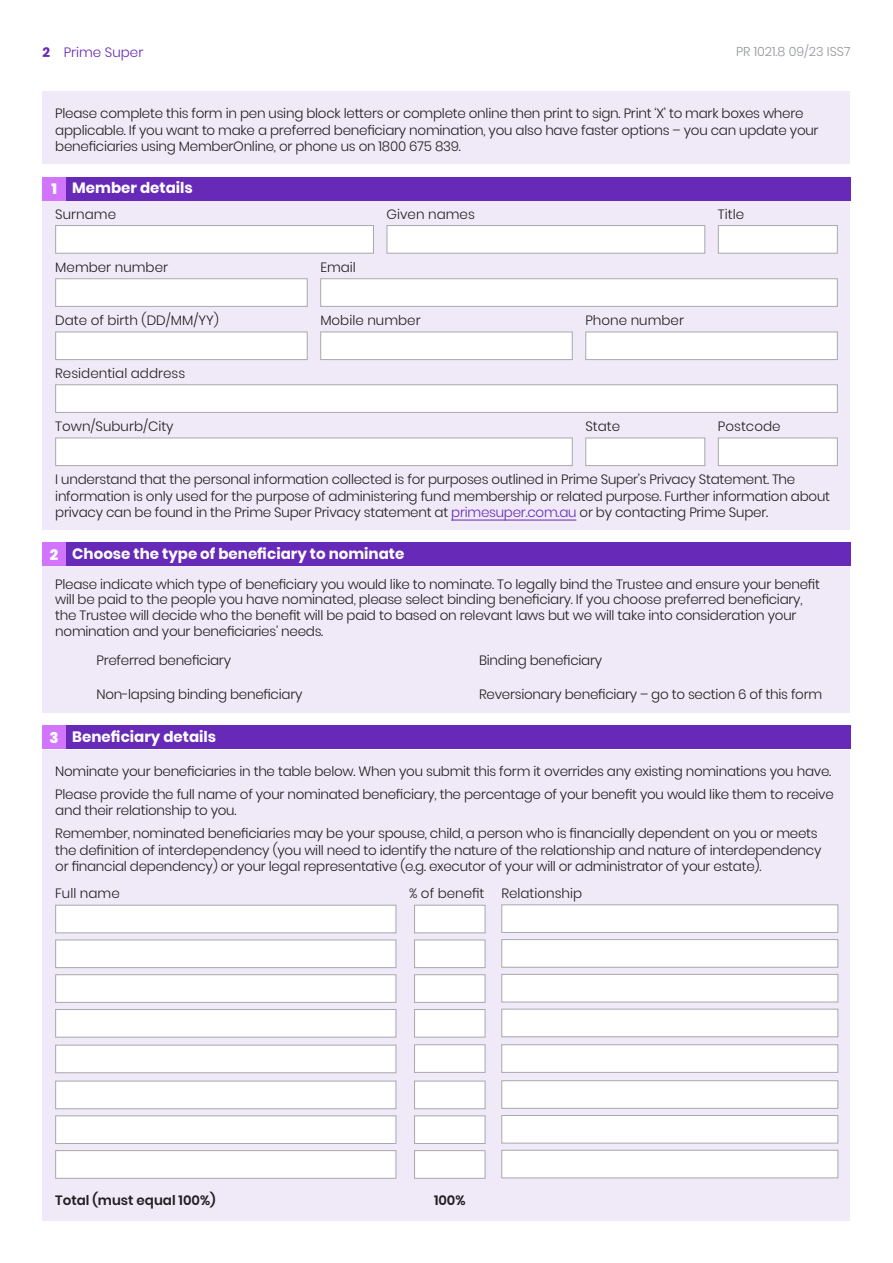
<style>
.page{position:relative;width:893px;height:1263px;background:#fff}
.page>*{position:absolute;margin:0;border:0;box-sizing:border-box;transform-origin:0 0}
.A_subhead{font:700 15px "Poppins";color:#fff}
.A_subhead-2{font:800 15px "Poppins";color:#fff}
.A_body{font:300 13.5px/16.5px "Poppins";letter-spacing:-.02em;color:#231f20}
.A_body-2{font:300 13.5px "Poppins";color:#231f20}
.A_body__space_after{font:300 13.5px "Poppins";letter-spacing:-.02em;color:#231f20}
.A_body-3{font:600 13.5px "Poppins";color:#231f20}
.t1{font:300 13.5px "Poppins";color:#6629b8}
.A_footnote{font:300 12.75px "Poppins";color:#939598}
.s1{font-weight:700}
.s2{color:#6629b8}
</style>
<div class="page">
<div style="left:43px;top:200px;width:807px;height:330px;background:#f0eaf8"></div>
<hr style="left:451px;top:520px;width:125px;height:1px;background:#6629b8">
<div style="left:55px;top:225px;width:319px;height:29px;background:#fff;border:1px solid #a7a9ac"></div>
<div style="left:387px;top:225px;width:318px;height:29px;background:#fff;border:1px solid #a7a9ac"></div>
<div style="left:55px;top:384px;width:783px;height:29px;background:#fff;border:1px solid #a7a9ac"></div>
<div style="left:55px;top:438px;width:518px;height:28px;background:#fff;border:1px solid #a7a9ac"></div>
<div style="left:55px;top:278px;width:253px;height:29px;background:#fff;border:1px solid #a7a9ac"></div>
<div style="left:320px;top:278px;width:518px;height:29px;background:#fff;border:1px solid #a7a9ac"></div>
<div style="left:55px;top:332px;width:253px;height:28px;background:#fff;border:1px solid #a7a9ac"></div>
<div style="left:320px;top:332px;width:253px;height:28px;background:#fff;border:1px solid #a7a9ac"></div>
<div style="left:585px;top:332px;width:253px;height:28px;background:#fff;border:1px solid #a7a9ac"></div>
<div style="left:585px;top:438px;width:120px;height:28px;background:#fff;border:1px solid #a7a9ac"></div>
<div style="left:718px;top:438px;width:120px;height:28px;background:#fff;border:1px solid #a7a9ac"></div>
<div style="left:718px;top:225px;width:120px;height:29px;background:#fff;border:1px solid #a7a9ac"></div>
<div style="left:43px;top:92px;width:807px;height:72px;background:#f0eaf8"></div>
<div style="left:43px;top:177px;width:23px;height:23px;background:#d175ff"></div>
<div style="left:66px;top:177px;width:784px;height:23px;background:#6629b8"></div>
<div style="left:43px;top:543px;width:23px;height:23px;background:#d175ff"></div>
<div style="left:66px;top:543px;width:784px;height:23px;background:#6629b8"></div>
<div style="left:43px;top:566px;width:807px;height:147px;background:#f0eaf8"></div>
<div style="left:43px;top:725px;width:23px;height:24px;background:#d175ff"></div>
<div style="left:66px;top:725px;width:784px;height:24px;background:#6629b8"></div>
<div style="left:43px;top:750px;width:807px;height:470px;background:#f0eaf8"></div>
<div style="left:55px;top:905px;width:341px;height:28px;background:#fff;border:1px solid #a7a9ac"></div>
<div style="left:501px;top:904px;width:337px;height:29px;background:#fff;border:1px solid #a7a9ac"></div>
<div style="left:414px;top:905px;width:71px;height:28px;background:#fff;border:1px solid #a7a9ac"></div>
<div style="left:55px;top:939px;width:341px;height:29px;background:#fff;border:1px solid #a7a9ac"></div>
<div style="left:55px;top:1081px;width:341px;height:28px;background:#fff;border:1px solid #a7a9ac"></div>
<div style="left:501px;top:939px;width:337px;height:29px;background:#fff;border:1px solid #a7a9ac"></div>
<div style="left:501px;top:1080px;width:337px;height:29px;background:#fff;border:1px solid #a7a9ac"></div>
<div style="left:414px;top:939px;width:71px;height:29px;background:#fff;border:1px solid #a7a9ac"></div>
<div style="left:414px;top:1081px;width:71px;height:28px;background:#fff;border:1px solid #a7a9ac"></div>
<div style="left:55px;top:974px;width:341px;height:29px;background:#fff;border:1px solid #a7a9ac"></div>
<div style="left:55px;top:1115px;width:341px;height:29px;background:#fff;border:1px solid #a7a9ac"></div>
<div style="left:501px;top:974px;width:337px;height:28px;background:#fff;border:1px solid #a7a9ac"></div>
<div style="left:501px;top:1115px;width:337px;height:28px;background:#fff;border:1px solid #a7a9ac"></div>
<div style="left:414px;top:974px;width:71px;height:29px;background:#fff;border:1px solid #a7a9ac"></div>
<div style="left:414px;top:1115px;width:71px;height:29px;background:#fff;border:1px solid #a7a9ac"></div>
<div style="left:55px;top:1009px;width:341px;height:28px;background:#fff;border:1px solid #a7a9ac"></div>
<div style="left:55px;top:1150px;width:341px;height:29px;background:#fff;border:1px solid #a7a9ac"></div>
<div style="left:501px;top:1009px;width:337px;height:28px;background:#fff;border:1px solid #a7a9ac"></div>
<div style="left:501px;top:1150px;width:337px;height:28px;background:#fff;border:1px solid #a7a9ac"></div>
<div style="left:414px;top:1009px;width:71px;height:28px;background:#fff;border:1px solid #a7a9ac"></div>
<div style="left:414px;top:1150px;width:71px;height:29px;background:#fff;border:1px solid #a7a9ac"></div>
<div style="left:414px;top:1044px;width:71px;height:29px;background:#fff;border:1px solid #a7a9ac"></div>
<div style="left:55px;top:1045px;width:341px;height:28px;background:#fff;border:1px solid #a7a9ac"></div>
<div style="left:501px;top:1044px;width:337px;height:29px;background:#fff;border:1px solid #a7a9ac"></div>
<p class="t1" style="left:43px;top:44px;width:102px"><span class="s1">2</span> Prime Super</p>
<p class="A_footnote" style="left:736px;top:44px;width:116px">PR 1021.8 09/23 ISS7</p>
<p class="A_body" style="left:55px;top:106px;width:765px">Please complete this form in pen using block letters or complete online then print to sign. Print ‘X’ to mark boxes where applicable. If you want to make a preferred beneficiary nomination, you also have faster options – you can update your beneficiaries using MemberOnline, or phone us on 1800 675 839.</p>
<h3 class="A_subhead-2" style="left:51px;top:180px;width:7px">1</h3>
<h3 class="A_subhead" style="left:72px;top:180px;width:122px">Member details</h3>
<p class="A_body-2" style="left:55px;top:206px;width:62px">Surname</p>
<p class="A_body-2" style="left:387px;top:206px;width:90px">Given names</p>
<p class="A_body-2" style="left:55px;top:259px;width:114px">Member number</p>
<p class="A_body" style="left:320px;top:259px;width:37px">Email</p>
<p class="A_body-2" style="left:55px;top:313px;width:165px">Date of birth (DD/MM/YY)</p>
<p class="A_body-2" style="left:320px;top:313px;width:102px">Mobile number</p>
<p class="A_body-2" style="left:585px;top:313px;width:100px">Phone number</p>
<p class="A_body-2" style="left:55px;top:365px;width:131px">Residential address</p>
<p class="A_body" style="left:718px;top:206px;width:28px">Title</p>
<p class="A_body-2" style="left:55px;top:419px;width:120px">Town/Suburb/City</p>
<p class="A_body" style="left:55px;top:471px;width:776px">I understand that the personal information collected is for purposes outlined in Prime Super’s Privacy Statement. The information is only used for the purpose of administering fund membership or related purpose. Further information about privacy can be found in the Prime Super Privacy statement at <span class="s2">primesuper.com.au</span> or by contacting Prime Super.</p>
<p class="A_body" style="left:585px;top:418px;width:36px">State</p>
<p class="A_body-2" style="left:718px;top:419px;width:64px">Postcode</p>
<h3 class="A_subhead-2" style="left:50px;top:546px;width:10px">2</h3>
<h3 class="A_subhead" style="left:72px;top:545px;width:334px">Choose the type of beneficiary to nominate</h3>
<p class="A_body" style="left:55px;top:576px;width:766px;line-height:15.8px">Please indicate which type of beneficiary you would like to nominate. To legally bind the Trustee and ensure your benefit will be paid to the people you have nominated, please select binding beneficiary. If you choose preferred beneficiary, the Trustee will decide who the benefit will be paid to based on relevant laws but we will take into consideration your nomination and your beneficiaries’ needs.</p>
<p class="A_body__space_after" style="left:96px;top:652px;width:136px">Preferred beneficiary</p>
<p class="A_body__space_after" style="left:479px;top:652px;width:125px">Binding beneficiary</p>
<p class="A_body__space_after" style="left:96px;top:686px;width:208px">Non-lapsing binding beneficiary</p>
<p class="A_body__space_after" style="left:479px;top:686px;width:345px">Reversionary beneficiary – go to section 6 of this form</p>
<h3 class="A_subhead-2" style="left:50px;top:729px;width:11px">3</h3>
<h3 class="A_subhead" style="left:72px;top:728px;width:145px">Beneficiary details</h3>
<p class="A_body" style="left:55px;top:763px;width:777px">Nominate your beneficiaries in the table below. When you submit this form it overrides any existing nominations you have.</p>
<p class="A_body" style="left:55px;top:786px;width:780px">Please provide the full name of your nominated beneficiary, the percentage of your benefit you would like them to receive and their relationship to you.</p>
<p class="A_body" style="left:55px;top:825px;width:768px">Remember, nominated beneficiaries may be your spouse, child, a person who is financially dependent on you or meets the definition of interdependency (you will need to identify the nature of the relationship and nature of interdependency or financial dependency) or your legal representative (e.g. executor of your will or administrator of your estate).</p>
<p class="A_body-2" style="left:55px;top:885px;width:66px">Full name</p>
<p class="A_body" style="left:409px;top:885px;width:77px">% of benefit</p>
<p class="A_body-2" style="left:501px;top:885px;width:82px">Relationship</p>
<p class="A_body-3" style="left:55px;top:1192px;width:162px">Total (must equal 100%)</p>
<p class="A_body-3" style="left:434px;top:1192px;width:33px">100%</p>
</div>
